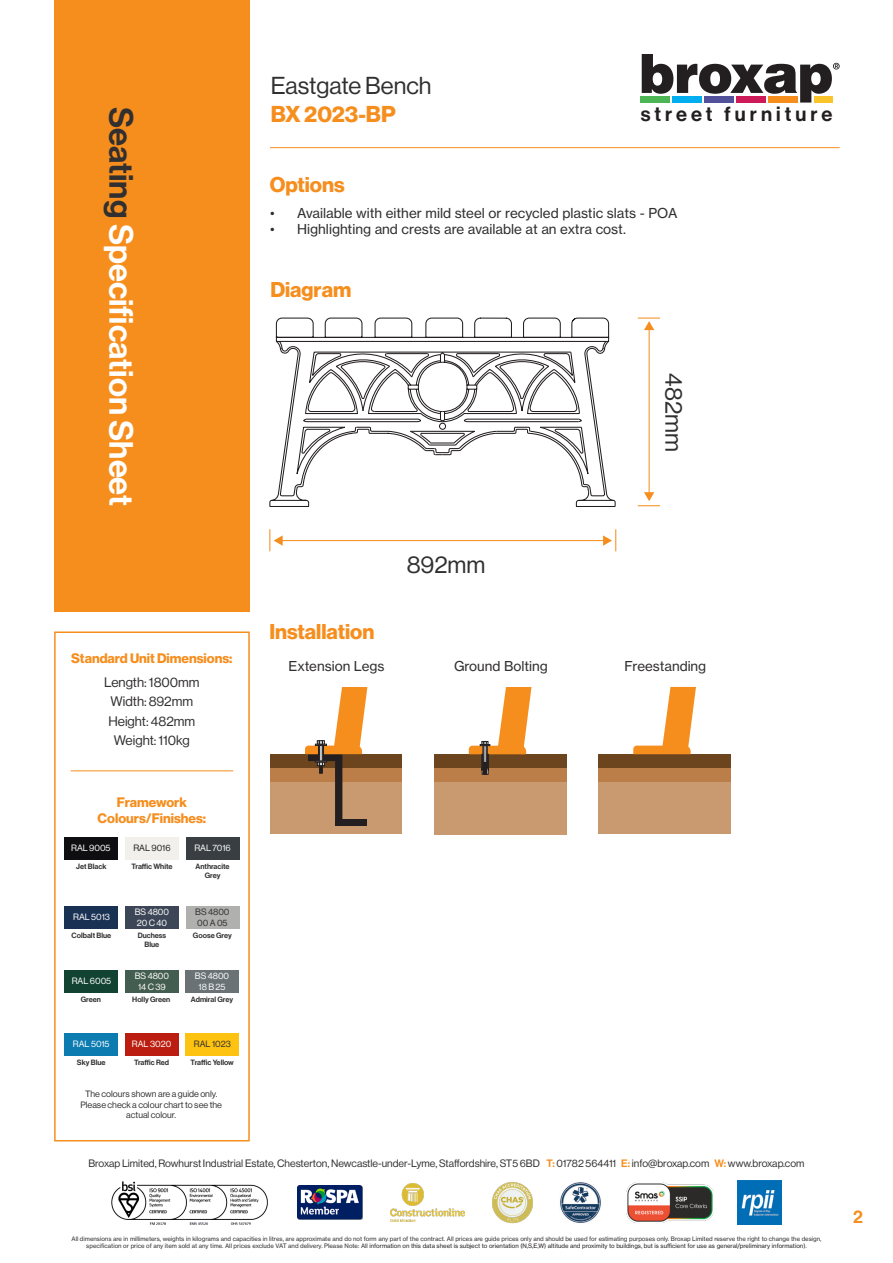
<style>
.page{position:relative;width:893px;height:1263px;background:#fff}
.page>*{position:absolute;margin:0;border:0;box-sizing:border-box;transform-origin:0 0}
.t1{font:33px "N Haas Grotesk DS Pro 65 Md";color:#fff}
.t2{font:24px "N Haas Grotesk DS Pro 55 Rg";color:#312f30}
.t3{font:23.85px "N Haas Grotesk DS Pro 55 Rg";color:#312f30}
.t4{font:22.5px "N Haas Grotesk DS Pro 75 Bd";color:#f68e1e}
.t5{font:21px "N Haas Grotesk DS Pro 75 Bd";color:#f68e1e}
.t6{font:20.25px "N Haas Grotesk DS Pro 65 Md";letter-spacing:.2em;color:#231f20}
.t7{font:18px "N Haas Grotesk DS Pro 65 Md";color:#f68e1e}
.t8{font:13.5px "N Haas Grotesk TX Pro 55 Rg";color:#312f30}
.t9{font:13.5px/24px "N Haas Grotesk DS Pro 75 Bd";color:#f68e1e;text-align:center}
.t10{font:13.5px "N Haas Grotesk DS Pro 55 Rg";color:#312f30}
.t11{font:10.5px "N Haas Grotesk DS Pro 55 Rg";color:#312f30}
.t12{font:9px "N Haas Grotesk DS Pro 55 Rg";color:#312f30}
.t13{font:9px "N Haas Grotesk DS Pro 55 Rg";color:#fff}
.t14{font:9px "N Haas Grotesk DS Pro 55 Rg";color:#231f20}
.t15{font:7.5px "N Haas Grotesk DS Pro 65 Md";color:#312f30}
.t16{font:6px/7.2px "N Haas Grotesk TX Pro 55 Rg";color:#312f30;text-align:center}
.s1{color:#312f30}
.s2{font-family:"N Haas Grotesk DS Pro 55 Rg";color:#312f30}
.s3{font-family:"N Haas Grotesk DS Pro 65 Md";color:#f68e1e}
.s4{color:#231f20}
</style>
<div class="page">
<div style="left:54px;top:0;width:196px;height:612px;background:#f68e1e"></div>
<svg style="left:642px;top:54px;width:198px;height:49px"></svg>
<div style="left:641px;top:97px;width:29px;height:6px;background:#4bb653"></div>
<div style="left:673px;top:97px;width:29px;height:6px;background:#00aeef"></div>
<div style="left:705px;top:97px;width:29px;height:6px;background:#51519c"></div>
<div style="left:737px;top:97px;width:29px;height:6px;background:#cd1a58"></div>
<div style="left:768px;top:97px;width:30px;height:6px;background:#f68e1e"></div>
<div style="left:814px;top:97px;width:18px;height:6px;background:#fac42b"></div>
<div style="left:54px;top:631px;width:196px;height:510px;border:2px solid #f68e1e"></div>
<img style="left:297px;top:1185px;width:66px;height:34px">
<img style="left:391px;top:1184px;width:73px;height:37px">
<img style="left:112px;top:1181px;width:156px;height:44px">
<img style="left:560px;top:1182px;width:41px;height:41px">
<img style="left:492px;top:1182px;width:41px;height:41px">
<img style="left:626px;top:1182px;width:87px;height:40px">
<img style="left:738px;top:1181px;width:43px;height:43px">
<hr style="left:270px;top:147px;width:570px;height:1px;background:#f68e1e">
<hr style="left:649px;top:329px;width:1px;height:165px;background:#f68e1e">
<svg style="left:638px;top:492px;width:22px;height:14px"></svg>
<svg style="left:638px;top:318px;width:22px;height:12px"></svg>
<hr style="left:281px;top:540px;width:324px;height:1px;background:#f68e1e">
<svg style="left:270px;top:529px;width:13px;height:22px"></svg>
<svg style="left:603px;top:529px;width:13px;height:22px"></svg>
<svg style="left:270px;top:318px;width:340px;height:189px"></svg>
<svg style="left:355px;top:340px;width:261px;height:167px"></svg>
<div style="left:271px;top:782px;width:131px;height:52px;background:#c99a70"></div>
<div style="left:271px;top:768px;width:131px;height:14px;background:#bb7e48"></div>
<div style="left:271px;top:754px;width:131px;height:14px;background:#6c441d"></div>
<svg style="left:305px;top:687px;width:62px;height:139px"></svg>
<div style="left:434px;top:782px;width:132px;height:52px;background:#c99a70"></div>
<div style="left:434px;top:768px;width:132px;height:14px;background:#bb7e48"></div>
<div style="left:434px;top:754px;width:132px;height:14px;background:#6c441d"></div>
<svg style="left:469px;top:687px;width:62px;height:87px"></svg>
<hr style="left:71px;top:771px;width:162px;height:1px;background:#f68e1e">
<div style="left:64px;top:970px;width:54px;height:23px;background:#124232"></div>
<div style="left:125px;top:970px;width:53px;height:23px;background:#435d50"></div>
<div style="left:185px;top:970px;width:54px;height:23px;background:#6a7275"></div>
<div style="left:65px;top:1033px;width:53px;height:23px;background:#0b7bb0"></div>
<div style="left:125px;top:1033px;width:53px;height:23px;background:#bb1e10"></div>
<div style="left:186px;top:1033px;width:53px;height:23px;background:#fec210"></div>
<div style="left:65px;top:837px;width:53px;height:23px;background:#0e0e10"></div>
<div style="left:125px;top:837px;width:54px;height:23px;background:#f1f0ea"></div>
<div style="left:186px;top:837px;width:53px;height:23px;background:#383e42"></div>
<div style="left:65px;top:906px;width:53px;height:23px;background:#193153"></div>
<div style="left:125px;top:906px;width:54px;height:23px;background:#3d4657"></div>
<div style="left:186px;top:906px;width:53px;height:23px;background:#b0b0ae"></div>
<div style="left:599px;top:782px;width:132px;height:52px;background:#c99a70"></div>
<div style="left:599px;top:768px;width:132px;height:14px;background:#bb7e48"></div>
<div style="left:599px;top:754px;width:132px;height:14px;background:#6c441d"></div>
<svg style="left:633px;top:687px;width:63px;height:67px"></svg>
<h1 class="t1" style="left:140px;top:107px;width:400px;rotate:90deg"><span class="s1">Seating</span> Specification Sheet</h1>
<p class="t9" style="left:71px;top:646px;width:163px">Standard Unit Dimensions:<br><span class="s2">Length: 1800mm</span></p>
<p class="t10" style="left:110px;top:694px;width:84px">Width: 892mm</p>
<p class="t10" style="left:108px;top:713px;width:88px">Height: 482mm</p>
<p class="t10" style="left:114px;top:733px;width:77px">Weight: 110kg</p>
<p class="t9" style="left:117px;top:790px;width:71px">Framework</p>
<p class="t9" style="left:98px;top:806px;width:110px">Colours/Finishes:</p>
<p class="t13" style="left:71px;top:843px;width:41px">RAL 9005</p>
<p class="t14" style="left:133px;top:843px;width:39px">RAL 9016</p>
<p class="t13" style="left:194px;top:843px;width:38px">RAL 7016</p>
<p class="t15" style="left:76px;top:862px;width:32px">Jet Black</p>
<p class="t15" style="left:131px;top:861px;width:43px">Traffic White</p>
<p class="t15" style="left:196px;top:861px;width:36px">Anthracite</p>
<p class="t15" style="left:205px;top:870px;width:17px">Grey</p>
<p class="t13" style="left:73px;top:912px;width:38px">RAL 5013</p>
<p class="t15" style="left:72px;top:931px;width:41px">Colbalt Blue</p>
<p class="t13" style="left:135px;top:907px;width:36px">BS 4800</p>
<p class="t13" style="left:137px;top:918px;width:32px">20 C 40</p>
<p class="t15" style="left:138px;top:931px;width:30px">Duchess</p>
<p class="t15" style="left:145px;top:940px;width:16px">Blue</p>
<p class="t12" style="left:195px;top:907px;width:36px">BS 4800</p>
<p class="t12" style="left:197px;top:917px;width:32px">00 A 05</p>
<p class="t15" style="left:193px;top:931px;width:40px">Goose Grey</p>
<p class="t13" style="left:72px;top:976px;width:41px">RAL 6005</p>
<p class="t13" style="left:135px;top:971px;width:36px">BS 4800</p>
<p class="t13" style="left:138px;top:981px;width:29px">14 C 39</p>
<p class="t13" style="left:195px;top:971px;width:36px">BS 4800</p>
<p class="t13" style="left:199px;top:981px;width:29px">18 B 25</p>
<p class="t15" style="left:81px;top:995px;width:22px">Green</p>
<p class="t15" style="left:132px;top:995px;width:40px">Holly Green</p>
<p class="t15" style="left:191px;top:995px;width:44px">Admiral Grey</p>
<p class="t13" style="left:73px;top:1039px;width:38px">RAL 5015</p>
<p class="t15" style="left:77px;top:1058px;width:30px">Sky Blue</p>
<p class="t13" style="left:132px;top:1039px;width:41px">RAL 3020</p>
<p class="t15" style="left:134px;top:1058px;width:37px">Traffic Red</p>
<p class="t12" style="left:194px;top:1039px;width:38px">RAL 1023</p>
<p class="t15" style="left:191px;top:1058px;width:45px">Traffic Yellow</p>
<p class="t12" style="left:85px;top:1088px;width:134px">The colours shown are a guide only.</p>
<p class="t12" style="left:80px;top:1099px;width:143px">Please check a colour chart to see the</p>
<p class="t12" style="left:126px;top:1110px;width:51px">actual colour.</p>
<p class="t2" style="left:271px;top:72px;width:162px">Eastgate Bench</p>
<p class="t4" style="left:271px;top:101px;width:126px">BX 2023-BP</p>
<h3 class="t6" style="left:641px;top:102px;width:193px">street furniture</h3>
<p class="t5" style="left:270px;top:173px;width:76px">Options</p>
<p class="t8" style="left:270px;top:205px;width:409px">• Available with either mild steel or recycled plastic slats - POA</p>
<p class="t8" style="left:270px;top:221px;width:357px">• Highlighting and crests are available at an extra cost.</p>
<p class="t5" style="left:270px;top:278px;width:82px">Diagram</p>
<p class="t3" style="left:407px;top:551px;width:80px">892mm</p>
<p class="t5" style="left:269px;top:619px;width:106px">Installation</p>
<p class="t8" style="left:288px;top:658px;width:97px">Extension Legs</p>
<p class="t8" style="left:454px;top:658px;width:95px">Ground Bolting</p>
<p class="t3" style="left:687px;top:373px;width:80px;rotate:90deg">482mm</p>
<p class="t8" style="left:625px;top:658px;width:83px">Freestanding</p>
<h3 class="t11" style="left:88px;top:1157px;width:717px">Broxap Limited, Rowhurst Industrial Estate, Chesterton, Newcastle-under-Lyme, Staffordshire, ST5 6BD <span class="s3">T:</span> 01782 564411 <span class="s3">E:</span> info@broxap.com <span class="s3">W:</span> www.broxap.com</h3>
<p class="t16" style="left:71px;top:1235px;width:751px">All dimensions are in millimeters, weights in kilograms and capacities in litres, are approximate and do not form any part of the contract. All prices are guide prices only and should be used for estimating purposes only. Broxap Limited reserve the right to change the design, specification or price of any item sold at any time. All prices exclude VAT and delivery. Please Note: All <span class="s4">information on this data sheet is subject to orientation (N,S,E,W) altitude and proximity to buildings, but is sufficient for use as general/preliminary information).</span></p>
<p class="t7" style="left:853px;top:1206px;width:11px">2</p>
</div>
